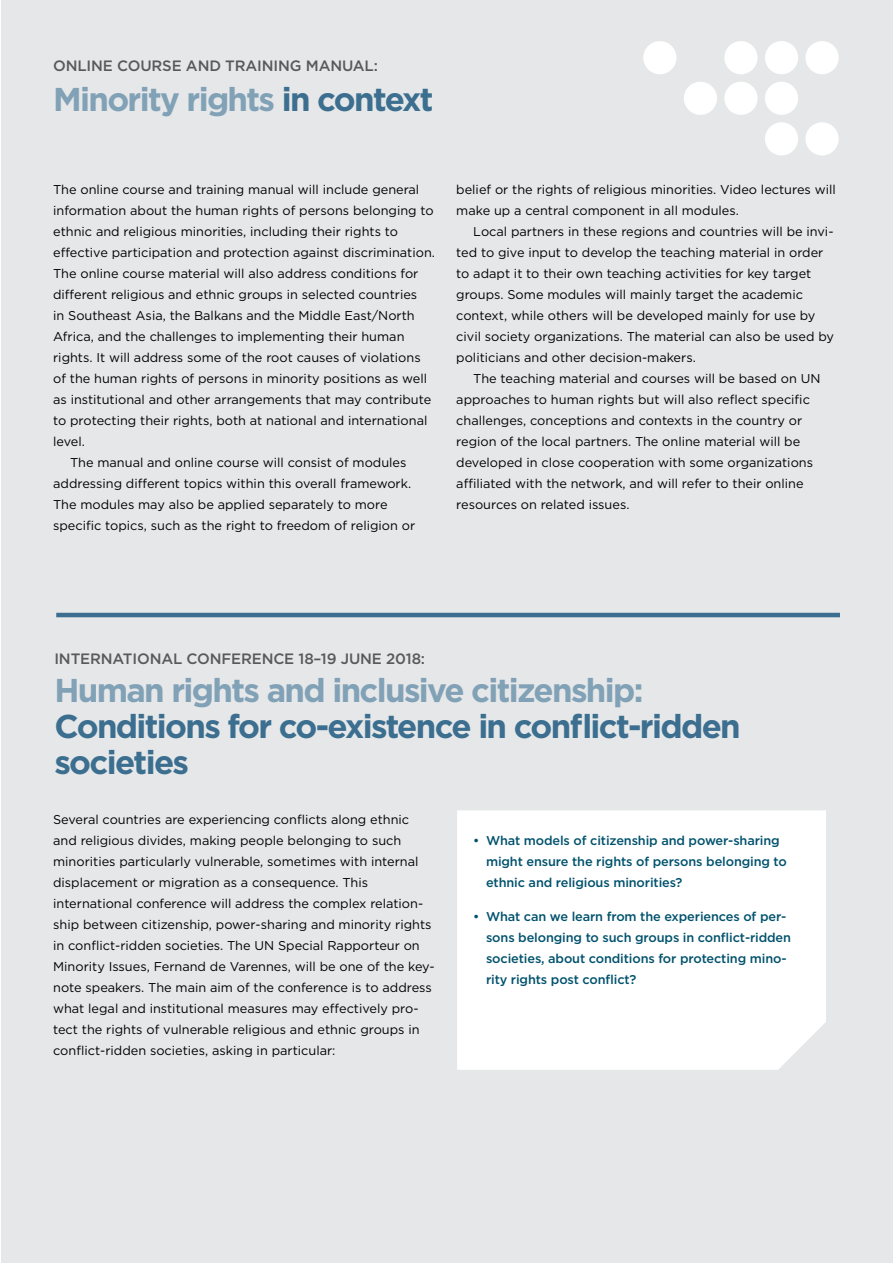
<style>
.page{position:relative;width:893px;height:1263px;background:#fff}
.page>*{position:absolute;margin:0;border:0;box-sizing:border-box;transform-origin:0 0}
.t1{font:700 33px "Gotham";letter-spacing:-.05em;color:#80a1b6}
.t2{font:700 33px/36px "Gotham";letter-spacing:-.05em;color:#3b6e8f}
.t3{font:500 15px "Gotham";letter-spacing:-.01em;color:#58595b}
.t4{font:12.75px/21px "Gotham";color:#000}
.t5{font:500 12.75px/21px "Gotham";letter-spacing:-.01em;color:#00526d}
.s1{color:#3b6e8f}
</style>
<div class="page">
<div style="left:2px;top:0;width:891px;height:1263px;background:#e6e7e8"></div>
<div style="left:457px;top:810px;width:369px;height:260px;background:#fff"></div>
<hr style="left:56px;top:613px;width:784px;height:4px;background:#3b6e8f">
<div style="left:765px;top:122px;width:33px;height:33px;background:#fff;border-radius:50%"></div>
<div style="left:805px;top:122px;width:34px;height:33px;background:#fff;border-radius:50%"></div>
<div style="left:684px;top:82px;width:33px;height:33px;background:#fff;border-radius:50%"></div>
<div style="left:724px;top:82px;width:33px;height:33px;background:#fff;border-radius:50%"></div>
<div style="left:765px;top:82px;width:33px;height:33px;background:#fff;border-radius:50%"></div>
<div style="left:724px;top:41px;width:33px;height:33px;background:#fff;border-radius:50%"></div>
<div style="left:643px;top:41px;width:33px;height:33px;background:#fff;border-radius:50%"></div>
<div style="left:765px;top:41px;width:33px;height:33px;background:#fff;border-radius:50%"></div>
<div style="left:805px;top:41px;width:34px;height:33px;background:#fff;border-radius:50%"></div>
<p class="t3" style="left:53px;top:56px;width:326px">ONLINE COURSE AND TRAINING MANUAL:</p>
<h1 class="t1" style="left:53px;top:77px;width:382px">Minority rights <span class="s1">in context</span></h1>
<p class="t4" style="left:53px;top:179px;width:368px">The online course and training manual will include general</p>
<p class="t4" style="left:53px;top:200px;width:382px">information about the human rights of persons belonging to</p>
<p class="t4" style="left:53px;top:221px;width:346px">ethnic and religious minorities, including their rights to</p>
<p class="t4" style="left:53px;top:242px;width:383px">effective participation and protection against discrimination.</p>
<p class="t4" style="left:53px;top:263px;width:367px">The online course material will also address conditions for</p>
<p class="t4" style="left:53px;top:284px;width:366px">different religious and ethnic groups in selected countries</p>
<p class="t4" style="left:53px;top:305px;width:363px">in Southeast Asia, the Balkans and the Middle East/North</p>
<p class="t4" style="left:53px;top:326px;width:353px">Africa, and the challenges to implementing their human</p>
<p class="t4" style="left:53px;top:347px;width:369px">rights. It will address some of the root causes of violations</p>
<p class="t4" style="left:53px;top:368px;width:375px">of the human rights of persons in minority positions as well</p>
<p class="t4" style="left:53px;top:389px;width:380px">as institutional and other arrangements that may contribute</p>
<p class="t4" style="left:53px;top:410px;width:376px">to protecting their rights, both at national and international</p>
<p class="t4" style="left:53px;top:431px;width:33px">level.</p>
<p class="t4" style="left:70px;top:452px;width:338px">The manual and online course will consist of modules</p>
<p class="t4" style="left:53px;top:473px;width:360px">addressing different topics within this overall framework.</p>
<p class="t4" style="left:53px;top:494px;width:336px">The modules may also be applied separately to more</p>
<p class="t4" style="left:53px;top:515px;width:363px">specific topics, such as the right to freedom of religion or</p>
<p class="t4" style="left:456px;top:179px;width:381px">belief or the rights of religious minorities. Video lectures will make up a central component in all modules.</p>
<p class="t4" style="left:456px;top:221px;width:379px;text-indent:17px">Local partners in these regions and countries will be invi&shy;ted to give input to develop the teaching material in order to adapt it to their own teaching activities for key target groups. Some modules will mainly target the academic context, while others will be developed mainly for use by civil society organizations. The material can also be used by politicians and other decision-makers.</p>
<p class="t4" style="left:456px;top:368px;width:366px;text-indent:17px">The teaching material and courses will be based on UN approaches to human rights but will also reflect specific challenges, conceptions and contexts in the country or region of the local partners. The online material will be developed in close cooperation with some organizations affiliated with the network, and will refer to their online resources on related issues.</p>
<p class="t3" style="left:54px;top:649px;width:372px">INTERNATIONAL CONFERENCE 18–19 JUNE 2018:</p>
<h1 class="t1" style="left:54px;top:668px;width:591px">Human rights and inclusive citizenship:</h1>
<h1 class="t2" style="left:54px;top:708px;width:688px">Conditions for co-existence in conflict-ridden societies</h1>
<p class="t4" style="left:53px;top:809px;width:383px">Several countries are experiencing conflicts along ethnic and religious divides, making people belonging to such minorities particularly vulnerable, sometimes with internal displacement or migration as a consequence. This international conference will address the complex relation&shy;ship between citizenship, power-sharing and minority rights in conflict-ridden societies. The UN Special Rapporteur on Minority Issues, Fernand de Varennes, will be one of the key&shy;note speakers. The main aim of the conference is to address what legal and institutional measures may effectively pro&shy;tect the rights of vulnerable religious and ethnic groups in conflict-ridden societies, asking in particular:</p>
<p class="t5" style="left:486px;top:830px;width:302px;text-indent:-13px">• What models of citizenship and power-sharing might ensure the rights of persons belonging to ethnic and religious minorities?</p>
<p class="t5" style="left:486px;top:905px;width:307px;text-indent:-13px">• What can we learn from the experiences of per&shy;sons belonging to such groups in conflict-ridden societies, about conditions for protecting mino&shy;rity rights post conflict?</p>
</div>
